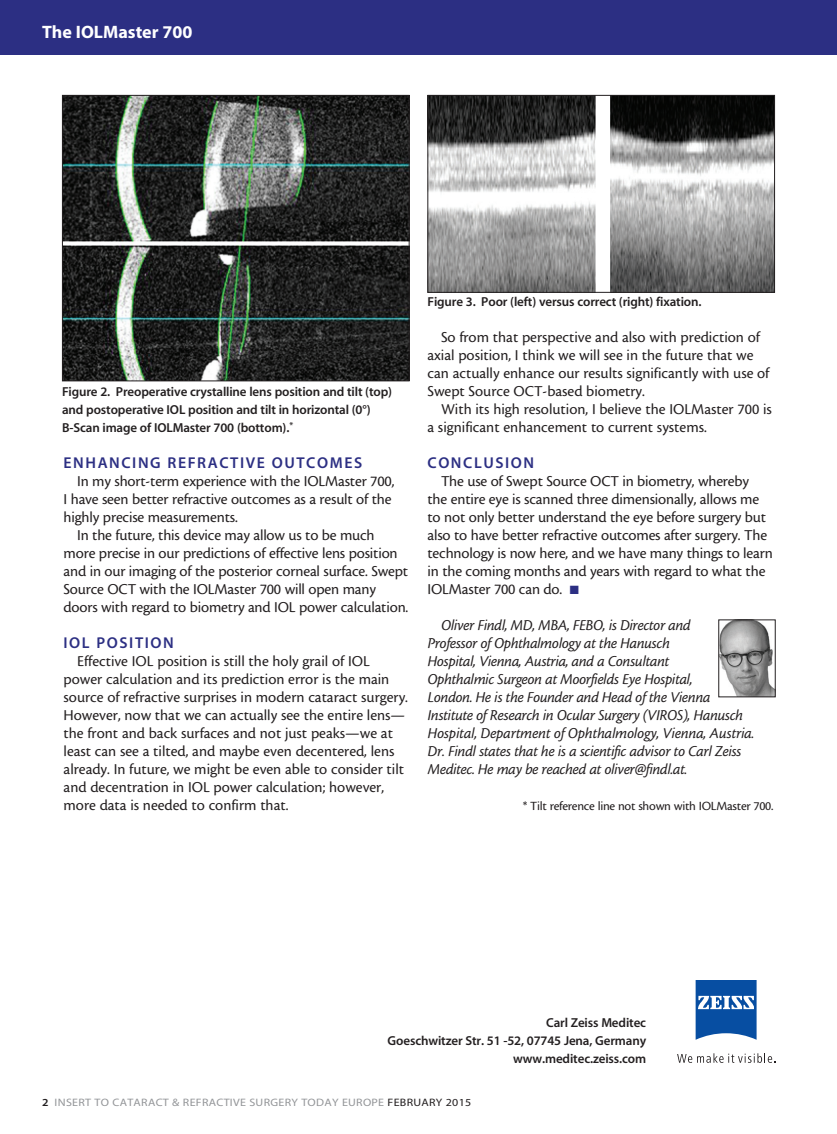
<style>
.page{position:relative;width:837px;height:1134px;background:#fff}
.page>*{position:absolute;margin:0;border:0;box-sizing:border-box;transform-origin:0 0}
.Supp_Headline{font:18px "Myriad MM 700 600";color:#fff}
.crst_dept_body{font:15.75px/18px "Cronos MM 408 10";color:#231f20}
.crst_dept_body-2{font:15.75px/18px "Cronos MM It 408 10";letter-spacing:-.02em;color:#231f20}
.crst_dept_subhead{font:15.75px "Myriad MM 565 600";letter-spacing:.1em;color:#2c2f83}
.crst_dept_caption{font:13.05px/18px "Myriad MM 565 600";letter-spacing:-.01em;color:#231f20}
.crst_dept_caption-2{font:13.05px "Cronos MM 408 8";letter-spacing:-.02em;color:#231f20}
.t1{font:10.8px "Myriad MM 400 600";letter-spacing:.025em;color:#939598;scale:1.11 1}
.s1{color:#2c2f83}
.s2{font-family:"Myriad MM 565 600";color:#231f20}
.s3{color:#231f20}
</style>
<div class="page">
<div style="left:0;top:0;width:837px;height:54px;background:#2c2f83"></div>
<img style="left:64px;top:97px;width:344px;height:282px">
<div style="left:62px;top:95px;width:348px;height:286px;border:1px solid #231f20"></div>
<img style="left:429px;top:97px;width:344px;height:194px">
<div style="left:427px;top:95px;width:348px;height:198px;border:1px solid #231f20"></div>
<img style="left:720px;top:622px;width:54px;height:73px">
<div style="left:718px;top:620px;width:58px;height:77px;border:1px solid #231f20"></div>
<svg style="left:696px;top:980px;width:61px;height:60px"></svg>
<svg style="left:677px;top:1053px;width:99px;height:10px"></svg>
<p class="Supp_Headline" style="left:42px;top:23px;width:152px">The IOLMaster 700</p>
<p class="crst_dept_caption" style="left:62px;top:383px;width:332px">Figure 2. Preoperative crystalline lens position and tilt (top) and postoperative IOL position and tilt in horizontal (0°)<br>B-Scan image of IOLMaster 700 (bottom).<sup>*</sup></p>
<p class="crst_dept_subhead" style="left:64px;top:455px;width:300px">ENHANCING REFRACTIVE OUTCOMES</p>
<p class="crst_dept_body" style="left:64px;top:472px;width:332px;text-indent:14px">In my short-term experience with the IOLMaster 700,<br>I have seen better refractive outcomes as a result of the highly precise measurements.</p>
<p class="crst_dept_body" style="left:64px;top:526px;width:346px;text-indent:14px">In the future, this device may allow us to be much more precise in our predictions of effective lens position and in our imaging of the posterior corneal surface. Swept Source OCT with the IOLMaster 700 will open many doors with regard to biometry and IOL power calculation.</p>
<p class="crst_dept_subhead" style="left:64px;top:635px;width:112px">IOL POSITION</p>
<p class="crst_dept_body" style="left:64px;top:652px;width:346px;text-indent:14px">Effective IOL position is still the holy grail of IOL power calculation and its prediction error is the main source of refractive surprises in modern cataract surgery.<br>However, now that we can actually see the entire lens— the front and back surfaces and not just peaks—we at least can see a tilted, and maybe even decentered, lens already. In future, we might be even able to consider tilt and decentration in IOL power calculation; however, more data is needed to confirm that.</p>
<p class="crst_dept_caption" style="left:428px;top:293px;width:276px">Figure 3. Poor (left) versus correct (right) fixation.</p>
<p class="crst_dept_body" style="left:428px;top:328px;width:343px;text-indent:14px">So from that perspective and also with prediction of axial position, I think we will see in the future that we can actually enhance our results significantly with use of Swept Source OCT-based biometry.</p>
<p class="crst_dept_body" style="left:428px;top:400px;width:346px;text-indent:14px">With its high resolution, I believe the IOLMaster 700 is a significant enhancement to current systems.</p>
<p class="crst_dept_subhead" style="left:428px;top:455px;width:108px">CONCLUSION</p>
<p class="crst_dept_body" style="left:428px;top:472px;width:347px;text-indent:14px">The use of Swept Source OCT in biometry, whereby the entire eye is scanned three dimensionally, allows me to not only better understand the eye before surgery but also to have better refractive outcomes after surgery. The technology is now here, and we have many things to learn in the coming months and years with regard to what the IOLMaster 700 can do. <span class="s1">■</span></p>
<p class="crst_dept_body-2" style="left:428px;top:616px;width:328px;text-indent:14px">Oliver Findl, MD, MBA, FEBO, is Director and<br>Professor of Ophthalmology at the Hanusch<br>Hospital, Vienna, Austria, and a Consultant<br>Ophthalmic Surgeon at Moorfields Eye Hospital,<br>London. He is the Founder and Head of the Vienna Institute of Research in Ocular Surgery (VIROS), Hanusch Hospital, Department of Ophthalmology, Vienna, Austria.<br>Dr. Findl states that he is a scientific advisor to Carl Zeiss Meditec. He may be reached at oliver@findl.at.</p>
<p class="crst_dept_caption-2" style="left:523px;top:799px;width:252px">* Tilt reference line not shown with IOLMaster 700.</p>
<p class="crst_dept_caption" style="left:546px;top:1014px;width:101px">Carl Zeiss Meditec</p>
<p class="crst_dept_caption" style="left:388px;top:1032px;width:260px">Goeschwitzer Str. 51 -52, 07745 Jena, Germany</p>
<p class="crst_dept_caption" style="left:513px;top:1050px;width:134px">www.meditec.zeiss.com</p>
<p class="t1" style="left:42px;top:1097px;width:388px"><span class="s2">2</span> INSERT TO CATARACT &amp; REFRACTIVE SURGERY TODAY EUROPE <span class="s3">FEBRUARY 2015</span></p>
</div>
